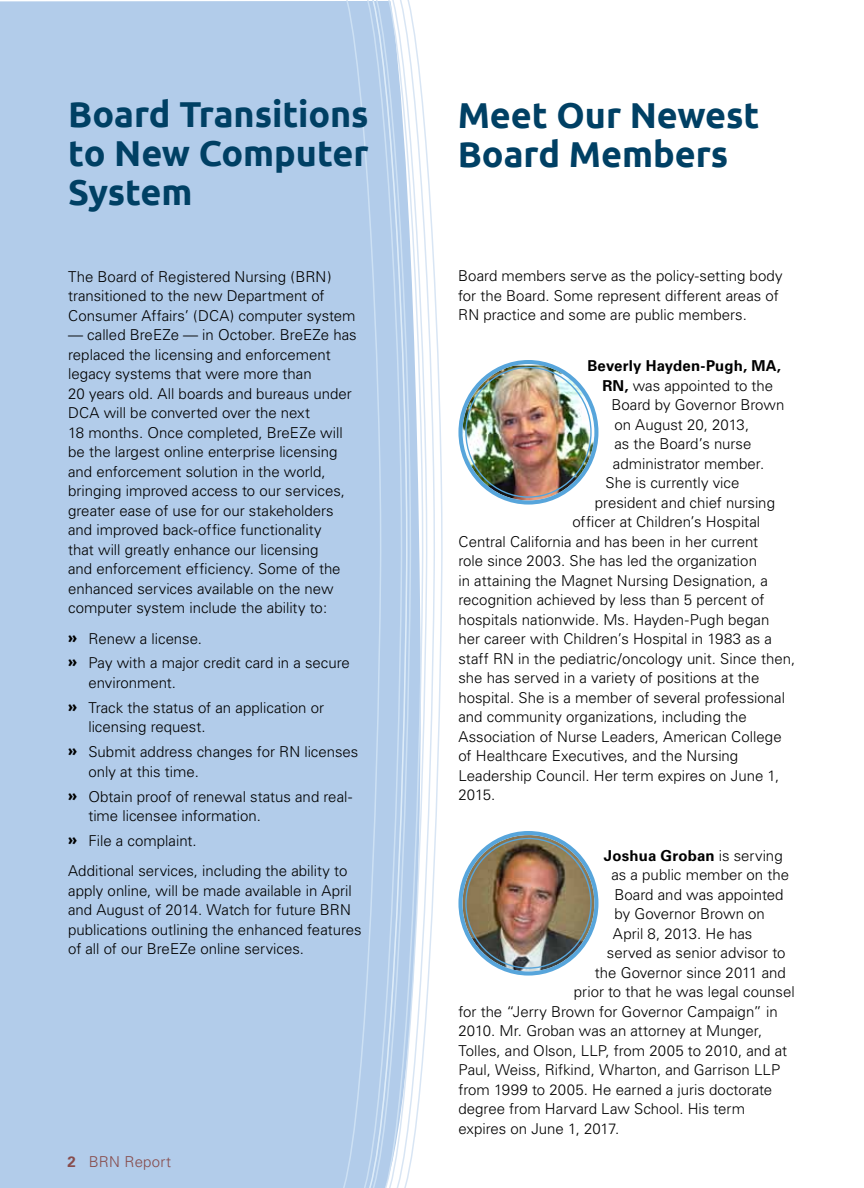
<style>
.page{position:relative;width:864px;height:1188px;background:#fff}
.page>*{position:absolute;margin:0;border:0;box-sizing:border-box;transform-origin:0 0}
.t1{font:700 36px/39px "Ubuntu";letter-spacing:-.005em;color:#004064}
.t2{font:300 15px/19.5px "Univers CE";color:#000}
.t3{font:700 15px "Univers CE";letter-spacing:.01em;color:#000}
.t4{font:300 15px "Univers CE";letter-spacing:.015em;color:#874c4c}
.s1{font-weight:700}
.s2{font-weight:300}
</style>
<div class="page">
<div style="left:0;top:1px;width:336px;height:1187px;background:#b2ccea"></div>
<div style="left:336px;top:0;width:21px;height:1188px;background:#b2ccea"></div>
<div style="left:357px;top:1px;width:5px;height:1187px;background:#b2ccea"></div>
<svg style="left:437px;top:324px;width:6px;height:480px"></svg>
<svg style="left:409px;top:1px;width:28px;height:1172px"></svg>
<svg style="left:362px;top:0;width:47px;height:1188px;background:#b9d1ec"></svg>
<img style="left:463px;top:835px;width:131px;height:136px">
<div style="left:458px;top:831px;width:140px;height:145px;border:4px solid #57a5db;border-radius:50%"></div>
<img style="left:463px;top:366px;width:131px;height:134px">
<div style="left:458px;top:360px;width:140px;height:145px;border:4px solid #57a5db;border-radius:50%"></div>
<svg style="left:69px;top:635px;width:8px;height:7px"></svg>
<svg style="left:69px;top:660px;width:8px;height:7px"></svg>
<svg style="left:69px;top:704px;width:8px;height:7px"></svg>
<svg style="left:69px;top:748px;width:8px;height:8px"></svg>
<svg style="left:69px;top:793px;width:8px;height:7px"></svg>
<svg style="left:69px;top:837px;width:8px;height:7px"></svg>
<h1 class="t1" style="left:68px;top:94px;width:302px;text-align:justify">Board Transitions to New Computer System</h1>
<p class="t2" style="left:68px;top:267px;width:289px">The Board of Registered Nursing (BRN) transitioned to the new Department of<br>Consumer Affairs’ (DCA) computer system</p>
<p class="t2" style="left:68px;top:326px;width:290px">— called BreEZe — in October. BreEZe has replaced the licensing and enforcement legacy systems that were more than<br>20 years old. All boards and bureaus under DCA will be converted over the next<br>18 months. Once completed, BreEZe will be the largest online enterprise licensing and enforcement solution in the world, bringing improved access to our services, greater ease of use for our stakeholders and improved back-office functionality<br>that will greatly enhance our licensing<br>and enforcement efficiency. Some of the enhanced services available on the new computer system include the ability to:</p>
<p class="t2" style="left:88px;top:626px;width:263px;line-height:24.9px">Renew a license.<br>Pay with a major credit card in a secure</p>
<p class="t2" style="left:88px;top:671px;width:237px;line-height:24.9px">environment.<br>Track the status of an application or</p>
<p class="t2" style="left:88px;top:715px;width:272px;line-height:24.9px">licensing request.<br>Submit address changes for RN licenses</p>
<p class="t2" style="left:88px;top:759px;width:265px;line-height:24.9px">only at this time.<br>Obtain proof of renewal status and real-</p>
<p class="t2" style="left:88px;top:804px;width:171px;line-height:24.9px">time licensee information.<br>File a complaint.</p>
<p class="t2" style="left:68px;top:862px;width:295px">Additional services, including the ability to apply online, will be made available in April and August of 2014. Watch for future BRN publications outlining the enhanced features of all of our BreEZe online services.</p>
<p class="t4" style="left:68px;top:1153px;width:32px"><span class="s1">2</span> brn</p>
<p class="t4" style="left:125px;top:1153px;width:48px">Report</p>
<h1 class="t1" style="left:458px;top:95px;width:303px">Meet Our Newest<br>Board Members</h1>
<p class="t2" style="left:458px;top:266px;width:326px">Board members serve as the policy-setting body for the Board. Some represent different areas of<br>RN practice and some are public members.</p>
<p class="t3" style="left:587px;top:357px;width:195px">Beverly Hayden-Pugh, MA,</p>
<p class="t2" style="left:602px;top:376px;width:172px"><span class="s1">RN,</span> was appointed to the</p>
<p class="t2" style="left:611px;top:396px;width:175px">Board by Governor Brown</p>
<p class="t2" style="left:614px;top:415px;width:136px">on August 20, 2013,</p>
<p class="t2" style="left:614px;top:435px;width:138px">as the Board’s nurse</p>
<p class="t2" style="left:613px;top:454px;width:150px">administrator member.</p>
<p class="t2" style="left:605px;top:474px;width:136px">She is currently vice</p>
<p class="t2" style="left:595px;top:493px;width:182px">president and chief nursing</p>
<p class="t2" style="left:572px;top:513px;width:189px">officer at Children’s Hospital</p>
<p class="t2" style="left:458px;top:532px;width:301px">Central California and has been in her current</p>
<p class="t2" style="left:458px;top:552px;width:300px">role since 2003. She has led the organization</p>
<p class="t2" style="left:458px;top:571px;width:311px">in attaining the Magnet Nursing Designation, a</p>
<p class="t2" style="left:458px;top:591px;width:307px">recognition achieved by less than 5 percent of</p>
<p class="t2" style="left:458px;top:610px;width:312px">hospitals nationwide. Ms. Hayden-Pugh began</p>
<p class="t2" style="left:458px;top:630px;width:315px">her career with Children’s Hospital in 1983 as a</p>
<p class="t2" style="left:458px;top:649px;width:338px">staff RN in the pediatric/oncology unit. Since then,</p>
<p class="t2" style="left:458px;top:669px;width:303px">she has served in a variety of positions at the</p>
<p class="t2" style="left:458px;top:688px;width:328px">hospital. She is a member of several professional</p>
<p class="t2" style="left:458px;top:708px;width:290px">and community organizations, including the</p>
<p class="t2" style="left:458px;top:727px;width:325px">Association of Nurse Leaders, American College</p>
<p class="t2" style="left:458px;top:747px;width:281px">of Healthcare Executives, and the Nursing</p>
<p class="t2" style="left:458px;top:766px;width:322px">Leadership Council. Her term expires on June 1,</p>
<p class="t2" style="left:458px;top:786px;width:35px">2015.</p>
<p class="t3" style="left:604px;top:847px;width:180px">Joshua Groban <span class="s2">is serving</span></p>
<p class="t2" style="left:611px;top:866px;width:179px">as a public member on the</p>
<p class="t2" style="left:614px;top:885px;width:171px">Board and was appointed</p>
<p class="t2" style="left:614px;top:905px;width:152px">by Governor Brown on</p>
<p class="t2" style="left:613px;top:924px;width:141px">April 8, 2013. He has</p>
<p class="t2" style="left:607px;top:944px;width:180px">served as senior advisor to</p>
<p class="t2" style="left:595px;top:963px;width:192px">the Governor since 2011 and</p>
<p class="t2" style="left:574px;top:983px;width:222px">prior to that he was legal counsel</p>
<p class="t2" style="left:458px;top:1002px;width:321px">for the “Jerry Brown for Governor Campaign” in</p>
<p class="t2" style="left:458px;top:1022px;width:305px">2010. Mr. Groban was an attorney at Munger,</p>
<p class="t2" style="left:458px;top:1041px;width:330px">Tolles, and Olson, LLP, from 2005 to 2010, and at</p>
<p class="t2" style="left:458px;top:1061px;width:323px">Paul, Weiss, Rifkind, Wharton, and Garrison LLP</p>
<p class="t2" style="left:458px;top:1080px;width:315px">from 1999 to 2005. He earned a juris doctorate</p>
<p class="t2" style="left:458px;top:1100px;width:288px">degree from Harvard Law School. His term</p>
<p class="t2" style="left:458px;top:1119px;width:159px">expires on June 1, 2017.</p>
</div>
